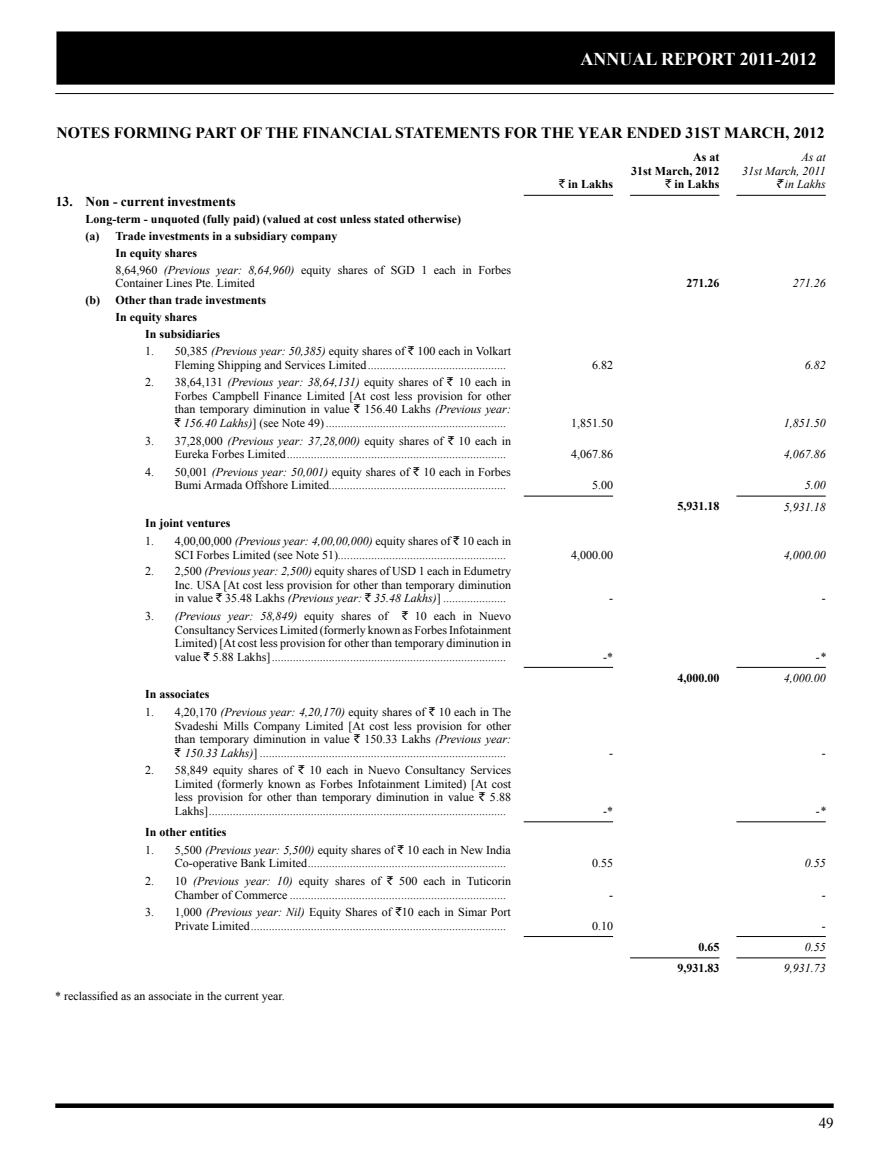
<style>
.page{position:relative;width:889px;height:1161px;background:#fff}
.page>*{position:absolute;margin:0;border:0;box-sizing:border-box;transform-origin:0 0}
.t1{font:700 18px "Times New Roman";color:#fff}
.t2{font:700 15.75px "Times New Roman";color:#000}
.t3{font:15px "Times New Roman";color:#000}
.t4{font:700 13.5px "Times New Roman";color:#000}
.t5{font:12px/13.5px "Times New Roman";color:#000}
.t6{font:700 12px/13.5px "Times New Roman";color:#000;text-align:right}
.t7{font:italic 12px/13.5px "Times New Roman";color:#000;text-align:right}
.s1{font-family:"Rupee Foradian";font-weight:400}
.s2{font-family:"Rupee Foradian"}
.s3{font-style:italic}
</style>
<div class="page">
<div style="left:57px;top:32px;width:777px;height:52px;background:#000"></div>
<div style="left:56px;top:31px;width:779px;height:54px;border:2px solid #000"></div>
<hr style="left:55px;top:93px;width:778px;height:1px;background:#000">
<div style="left:55px;top:1103px;width:778px;height:5px;background:#000"></div>
<hr style="left:524px;top:195px;width:89px;height:1px;background:#000">
<hr style="left:630px;top:195px;width:89px;height:1px;background:#000">
<hr style="left:736px;top:195px;width:89px;height:1px;background:#000">
<hr style="left:524px;top:496px;width:89px;height:1px;background:#000">
<hr style="left:736px;top:496px;width:89px;height:1px;background:#000">
<hr style="left:524px;top:667px;width:89px;height:1px;background:#000">
<hr style="left:736px;top:667px;width:89px;height:1px;background:#000">
<hr style="left:524px;top:821px;width:89px;height:1px;background:#000">
<hr style="left:736px;top:821px;width:89px;height:1px;background:#000">
<hr style="left:524px;top:936px;width:89px;height:1px;background:#000">
<hr style="left:736px;top:936px;width:89px;height:1px;background:#000">
<hr style="left:630px;top:957px;width:89px;height:1px;background:#000">
<hr style="left:736px;top:957px;width:89px;height:1px;background:#000">
<h1 class="t1" style="left:580px;top:46px;width:238px">ANNUAL REPORT 2011-2012</h1>
<h2 class="t2" style="left:56px;top:122px;width:770px">NOTES FORMING PART OF THE FINANCIAL STATEMENTS FOR THE YEAR ENDED 31ST MARCH, 2012</h2>
<p class="t6" style="left:559px;top:177px;width:56px"><span class="s1">`</span> in Lakhs</p>
<p class="t6" style="left:631px;top:150px;width:90px">As at<br>31st March, 2012 <span class="s1">`</span> in Lakhs</p>
<p class="t7" style="left:742px;top:150px;width:85px">As at<br>31st March, 2011 <span class="s2">`</span>in Lakhs</p>
<p class="t4" style="left:56px;top:192px;width:181px">13. Non - current investments</p>
<p class="t6" style="left:86px;top:212px;width:377px">Long-term - unquoted (fully paid) (valued at cost unless stated otherwise)</p>
<p class="t6" style="left:86px;top:229px;width:253px">(a) Trade investments in a subsidiary company</p>
<p class="t6" style="left:115px;top:246px;width:83px">In equity shares</p>
<p class="t5" style="left:115px;top:263px;width:397px">8,64,960 <span class="s3">(Previous year: 8,64,960)</span> equity shares of SGD 1 each in Forbes</p>
<p class="t5" style="left:115px;top:276px;width:141px">Container Lines Pte. Limited</p>
<p class="t6" style="left:686px;top:276px;width:34px">271.26</p>
<p class="t7" style="left:792px;top:276px;width:34px">271.26</p>
<p class="t6" style="left:86px;top:293px;width:182px">(b) Other than trade investments</p>
<p class="t6" style="left:115px;top:310px;width:83px">In equity shares</p>
<p class="t6" style="left:145px;top:326px;width:77px">In subsidiaries</p>
<p class="t5" style="left:175px;top:344px;width:337px;text-indent:-30px">1. 50,385 <span class="s3">(Previous year: 50,385)</span> equity shares of <span class="s2">`</span> 100 each in Volkart<br>Fleming Shipping and Services Limited ..............................................</p>
<p class="t5" style="left:592px;top:358px;width:22px">6.82</p>
<p class="t7" style="left:804px;top:358px;width:22px">6.82</p>
<p class="t5" style="left:175px;top:375px;width:337px;text-align:justify;text-indent:-30px">2. 38,64,131 <span class="s3">(Previous year: 38,64,131)</span> equity shares of <span class="s2">`</span> 10 each in Forbes Campbell Finance Limited [At cost less provision for other than temporary diminution in value <span class="s2">`</span> 156.40 Lakhs <span class="s3">(Previous year: </span><span class="s2">`</span> <span class="s3">156.40 Lakhs)</span>] (see Note 49)............................................................</p>
<p class="t5" style="left:175px;top:434px;width:337px;text-indent:-30px">3. 37,28,000 <span class="s3">(Previous year: 37,28,000)</span> equity shares of <span class="s2">`</span> 10 each in<br>Eureka Forbes Limited.........................................................................</p>
<p class="t5" style="left:175px;top:465px;width:337px;text-indent:-30px">4. 50,001 <span class="s3">(Previous year: 50,001)</span> equity shares of <span class="s2">`</span> 10 each in Forbes<br>Bumi Armada Offshore Limited...........................................................</p>
<p class="t6" style="left:145px;top:516px;width:87px">In joint ventures</p>
<p class="t5" style="left:175px;top:534px;width:337px;text-indent:-30px">1. 4,00,00,000 <span class="s3">(Previous year: 4,00,00,000)</span> equity shares of <span class="s2">`</span> 10 each in<br>SCI Forbes Limited (see Note 51)........................................................</p>
<p class="t5" style="left:175px;top:564px;width:337px;text-align:justify;text-indent:-30px">2. 2,500 <span class="s3">(Previous year: 2,500)</span> equity shares of USD 1 each in Edumetry Inc. USA [At cost less provision for other than temporary diminution in value <span class="s2">`</span> 35.48 Lakhs <span class="s3">(Previous year:</span> <span class="s2">`</span> <span class="s3">35.48 Lakhs)</span>] .....................</p>
<p class="t5" style="left:175px;top:609px;width:337px;text-align:justify;text-indent:-30px">3. <span class="s3">(Previous year: 58,849)</span> equity shares of <span class="s2">`</span> 10 each in Nuevo Consultancy Services Limited (formerly known as Forbes Infotainment Limited) [At cost less provision for other than temporary diminution in value <span class="s2">`</span> 5.88 Lakhs]..............................................................................</p>
<p class="t6" style="left:145px;top:687px;width:66px">In associates</p>
<p class="t5" style="left:175px;top:705px;width:337px;text-align:justify;text-indent:-30px">1. 4,20,170 <span class="s3">(Previous year: 4,20,170)</span> equity shares of <span class="s2">`</span> 10 each in The Svadeshi Mills Company Limited [At cost less provision for other than temporary diminution in value <span class="s2">`</span> 150.33 Lakhs <span class="s3">(Previous year: </span><span class="s2">`</span> <span class="s3">150.33 Lakhs)</span>] ..................................................................................</p>
<p class="t5" style="left:175px;top:763px;width:337px;text-align:justify;text-indent:-30px">2. 58,849 equity shares of <span class="s2">`</span> 10 each in Nuevo Consultancy Services Limited (formerly known as Forbes Infotainment Limited) [At cost less provision for other than temporary diminution in value <span class="s2">`</span> 5.88<br>Lakhs]...................................................................................................</p>
<p class="t6" style="left:145px;top:825px;width:83px">In other entities</p>
<p class="t5" style="left:175px;top:843px;width:337px;text-indent:-30px">1. 5,500 <span class="s3">(Previous year: 5,500)</span> equity shares of <span class="s2">`</span> 10 each in New India<br>Co-operative Bank Limited..................................................................</p>
<p class="t5" style="left:175px;top:874px;width:337px;text-indent:-30px">2. 10 <span class="s3">(Previous year: 10)</span> equity shares of <span class="s2">`</span> 500 each in Tuticorin<br>Chamber of Commerce ........................................................................</p>
<p class="t5" style="left:175px;top:905px;width:337px;text-indent:-30px">3. 1,000 <span class="s3">(Previous year: Nil)</span> Equity Shares of <span class="s2">`</span>10 each in Simar Port<br>Private Limited.....................................................................................</p>
<p class="t5" style="left:55px;top:989px;width:231px">* reclassified as an associate in the current year.</p>
<p class="t5" style="left:571px;top:416px;width:43px">1,851.50</p>
<p class="t7" style="left:783px;top:416px;width:43px">1,851.50</p>
<p class="t5" style="left:571px;top:447px;width:43px">4,067.86</p>
<p class="t7" style="left:783px;top:447px;width:43px">4,067.86</p>
<p class="t5" style="left:592px;top:478px;width:22px">5.00</p>
<p class="t7" style="left:804px;top:478px;width:22px">5.00</p>
<p class="t6" style="left:677px;top:499px;width:43px">5,931.18</p>
<p class="t7" style="left:783px;top:499px;width:43px">5,931.18</p>
<p class="t5" style="left:571px;top:547px;width:43px">4,000.00</p>
<p class="t7" style="left:783px;top:547px;width:43px">4,000.00</p>
<p class="t5" style="left:609px;top:591px;width:5px">-</p>
<p class="t7" style="left:821px;top:591px;width:5px">-</p>
<p class="t5" style="left:603px;top:649px;width:11px">-*</p>
<p class="t7" style="left:815px;top:649px;width:11px">-*</p>
<p class="t6" style="left:677px;top:670px;width:43px">4,000.00</p>
<p class="t7" style="left:783px;top:671px;width:43px">4,000.00</p>
<p class="t5" style="left:609px;top:746px;width:5px">-</p>
<p class="t7" style="left:821px;top:746px;width:5px">-</p>
<p class="t5" style="left:603px;top:804px;width:11px">-*</p>
<p class="t7" style="left:815px;top:804px;width:11px">-*</p>
<p class="t5" style="left:592px;top:856px;width:22px">0.55</p>
<p class="t7" style="left:804px;top:856px;width:22px">0.55</p>
<p class="t5" style="left:609px;top:887px;width:5px">-</p>
<p class="t7" style="left:821px;top:887px;width:5px">-</p>
<p class="t5" style="left:592px;top:919px;width:22px">0.10</p>
<p class="t7" style="left:821px;top:918px;width:5px">-</p>
<p class="t6" style="left:698px;top:940px;width:22px">0.65</p>
<p class="t7" style="left:804px;top:940px;width:22px">0.55</p>
<p class="t6" style="left:677px;top:961px;width:43px">9,931.83</p>
<p class="t7" style="left:783px;top:961px;width:43px">9,931.73</p>
<p class="t3" style="left:818px;top:1112px;width:16px">49</p>
</div>
